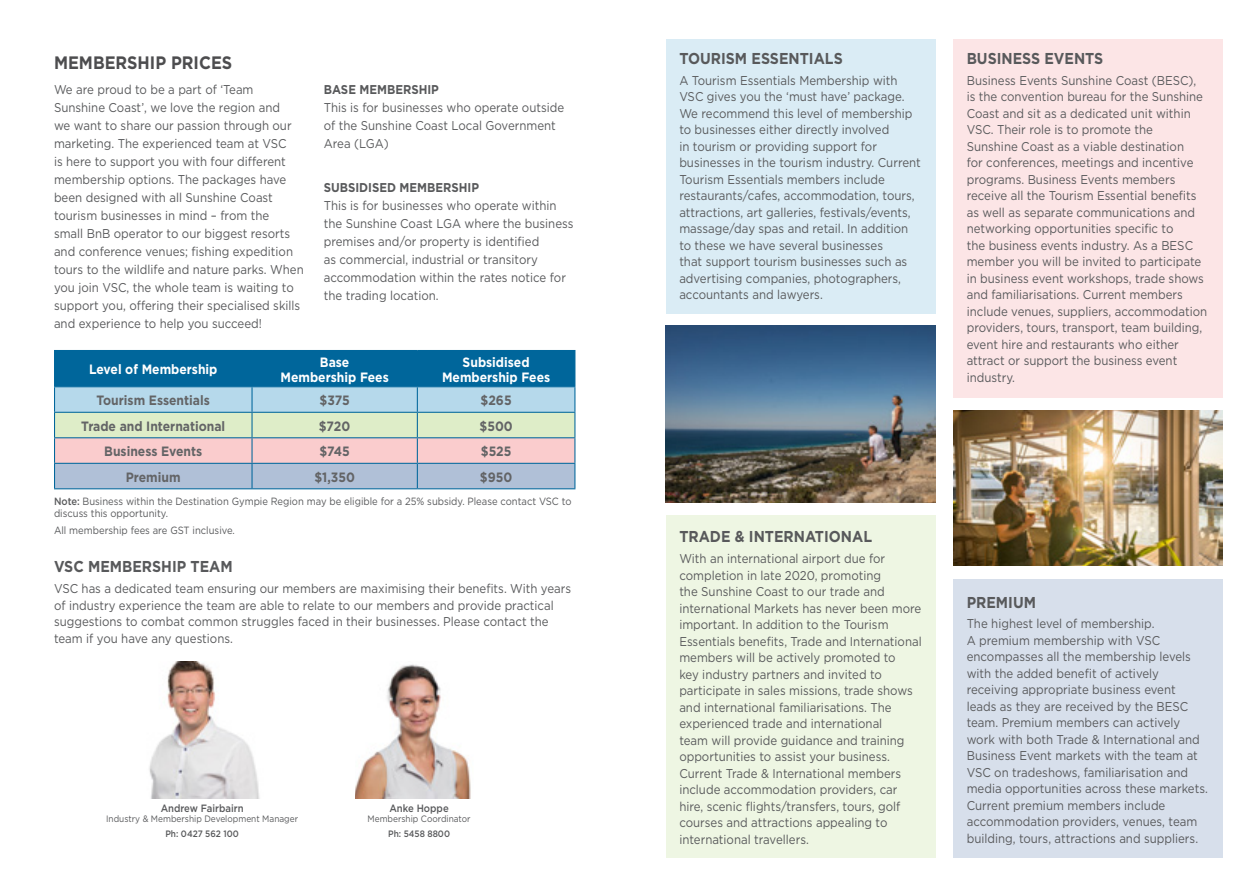
<style>
.page{position:relative;width:1259px;height:893px;background:#fff}
.page>*{position:absolute;margin:0;border:0;box-sizing:border-box;transform-origin:0 0}
.t1{font:700 18px "Gotham";color:#4d4d4f;scale:.9 1}
.t2{font:700 15.75px "Gotham";color:#58595b;scale:.9 1}
.t3{font:700 13.5px "Gotham";color:#636466;scale:.9 1}
.t4{font:700 13.5px/14.7px "Gotham";color:#fff;text-align:center;scale:.9 1}
.t5{font:12.75px/16.5px "Gotham";color:#58595b;scale:.9 1}
.t6{font:700 12.75px "Gotham";color:#58595b;scale:.9 1}
.t7{font:500 10.65px "Gotham";color:#58595b;scale:.9 1}
.t8{font:10.5px/12px "Gotham";color:#58595b;scale:.9 1}
.t9{font:9.3px "Gotham";color:#58595b;scale:.9 1}
.t10{font:500 9.3px "Gotham";color:#58595b;scale:.9 1}
.s1{font-weight:500}
</style>
<div class="page">
<img style="left:666px;top:326px;width:269px;height:176px">
<img style="left:953px;top:411px;width:269px;height:155px">
<div style="left:666px;top:39px;width:269px;height:274px;background:#daecf5"></div>
<div style="left:666px;top:516px;width:269px;height:342px;background:#eef6e3"></div>
<div style="left:953px;top:39px;width:269px;height:359px;background:#fce5e6"></div>
<div style="left:953px;top:580px;width:269px;height:278px;background:#d7dfeb"></div>
<img style="left:149px;top:661px;width:111px;height:137px">
<img style="left:356px;top:664px;width:115px;height:134px">
<svg style="left:54px;top:350px;width:521px;height:138px;background:#91b3c4"></svg>
<hr style="left:54px;top:488px;width:198px;height:1px;background:#00669b">
<hr style="left:252px;top:488px;width:165px;height:1px;background:#00669b">
<hr style="left:417px;top:488px;width:158px;height:1px;background:#00669b">
<h1 class="t1" style="left:54px;top:52px;width:200px">MEMBERSHIP PRICES</h1>
<p class="t5" style="left:54px;top:81px;width:279px;line-height:18px">We are proud to be a part of ‘Team Sunshine Coast’, we love the region and<br>we want to share our passion through our marketing. The experienced team at VSC<br>is here to support you with four different membership options. The packages have been designed with all Sunshine Coast tourism businesses in mind – from the<br>small BnB operator to our biggest resorts and conference venues; fishing expedition tours to the wildlife and nature parks. When you join VSC, the whole team is waiting to support you, offering their specialised skills and experience to help you succeed!</p>
<p class="t6" style="left:324px;top:82px;width:129px">BASE MEMBERSHIP</p>
<p class="t5" style="left:324px;top:99px;width:269px;line-height:18px">This is for businesses who operate outside of the Sunshine Coast Local Government<br>Area (LGA)</p>
<p class="t6" style="left:324px;top:180px;width:174px">SUBSIDISED MEMBERSHIP</p>
<p class="t5" style="left:324px;top:196px;width:279px;line-height:18px">This is for businesses who operate within the Sunshine Coast LGA where the business premises and/or property is identified<br>as commercial, industrial or transitory accommodation within the rates notice for the trading location.</p>
<p class="t4" style="left:89px;top:362px;width:144px">Level of Membership</p>
<p class="t4" style="left:280px;top:354px;width:122px">Base<br>Membership Fees</p>
<p class="t4" style="left:442px;top:354px;width:122px">Subsidised<br>Membership Fees</p>
<p class="t3" style="left:97px;top:393px;width:127px">Tourism Essentials</p>
<p class="t3" style="left:320px;top:393px;width:35px">$375</p>
<p class="t3" style="left:480px;top:393px;width:36px">$265</p>
<p class="t3" style="left:81px;top:418px;width:161px">Trade and International</p>
<p class="t3" style="left:319px;top:418px;width:37px">$720</p>
<p class="t3" style="left:479px;top:418px;width:38px">$500</p>
<p class="t3" style="left:104px;top:444px;width:110px">Business Events</p>
<p class="t3" style="left:319px;top:444px;width:35px">$745</p>
<p class="t3" style="left:481px;top:444px;width:36px">$525</p>
<p class="t3" style="left:126px;top:469px;width:62px">Premium</p>
<p class="t3" style="left:314px;top:469px;width:46px">$1,350</p>
<p class="t3" style="left:480px;top:469px;width:37px">$950</p>
<p class="t8" style="left:54px;top:495px;width:576px"><span class="s1">Note:</span> Business within the Destination Gympie Region may be eligible for a 25% subsidy. Please contact VSC to discuss this opportunity.</p>
<p class="t8" style="left:54px;top:524px;width:202px">All membership fees are GST inclusive.</p>
<p class="t2" style="left:54px;top:558px;width:200px">VSC MEMBERSHIP TEAM</p>
<p class="t5" style="left:54px;top:580px;width:576px">VSC has a dedicated team ensuring our members are maximising their benefits. With years of industry experience the team are able to relate to our members and provide practical suggestions to combat common struggles faced in their businesses. Please contact the team if you have any questions.</p>
<p class="t7" style="left:161px;top:802px;width:94px">Andrew Fairbairn</p>
<p class="t9" style="left:106px;top:814px;width:215px">Industry &amp; Membership Development Manager</p>
<p class="t10" style="left:165px;top:828px;width:83px">Ph: 0427 562 100</p>
<p class="t7" style="left:389px;top:802px;width:67px">Anke Hoppe</p>
<p class="t9" style="left:367px;top:814px;width:116px">Membership Coordinator</p>
<p class="t10" style="left:388px;top:828px;width:70px">Ph: 5458 8800</p>
<p class="t2" style="left:679px;top:49px;width:183px">TOURISM ESSENTIALS</p>
<p class="t5" style="left:679px;top:72px;width:270px">A Tourism Essentials Membership with VSC gives you the ‘must have’ package.<br>We recommend this level of membership to businesses either directly involved<br>in tourism or providing support for businesses in the tourism industry. Current Tourism Essentials members include restaurants/cafes, accommodation, tours, attractions, art galleries, festivals/events, massage/day spas and retail. In addition to these we have several businesses<br>that support tourism businesses such as advertising companies, photographers, accountants and lawyers.</p>
<p class="t2" style="left:966px;top:49px;width:153px">BUSINESS EVENTS</p>
<p class="t5" style="left:966px;top:72px;width:269px">Business Events Sunshine Coast (BESC), is the convention bureau for the Sunshine Coast and sit as a dedicated unit within VSC. Their role is to promote the<br>Sunshine Coast as a viable destination<br>for conferences, meetings and incentive programs. Business Events members receive all the Tourism Essential benefits as well as separate communications and networking opportunities specific to<br>the business events industry. As a BESC member you will be invited to participate in business event workshops, trade shows and familiarisations. Current members include venues, suppliers, accommodation providers, tours, transport, team building, event hire and restaurants who either attract or support the business event industry.</p>
<p class="t2" style="left:679px;top:528px;width:216px">TRADE &amp; INTERNATIONAL</p>
<p class="t5" style="left:679px;top:550px;width:271px">With an international airport due for completion in late 2020, promoting<br>the Sunshine Coast to our trade and international Markets has never been more important. In addition to the Tourism Essentials benefits, Trade and International members will be actively promoted to<br>key industry partners and invited to participate in sales missions, trade shows and international familiarisations. The experienced trade and international<br>team will provide guidance and training opportunities to assist your business.<br>Current Trade &amp; International members include accommodation providers, car hire, scenic flights/transfers, tours, golf courses and attractions appealing to international travellers.</p>
<p class="t2" style="left:966px;top:593px;width:79px">PREMIUM</p>
<p class="t5" style="left:966px;top:615px;width:269px">The highest level of membership.<br>A premium membership with VSC encompasses all the membership levels with the added benefit of actively receiving appropriate business event leads as they are received by the BESC team. Premium members can actively work with both Trade &amp; International and Business Event markets with the team at VSC on tradeshows, familiarisation and media opportunities across these markets.<br>Current premium members include accommodation providers, venues, team building, tours, attractions and suppliers.</p>
</div>
